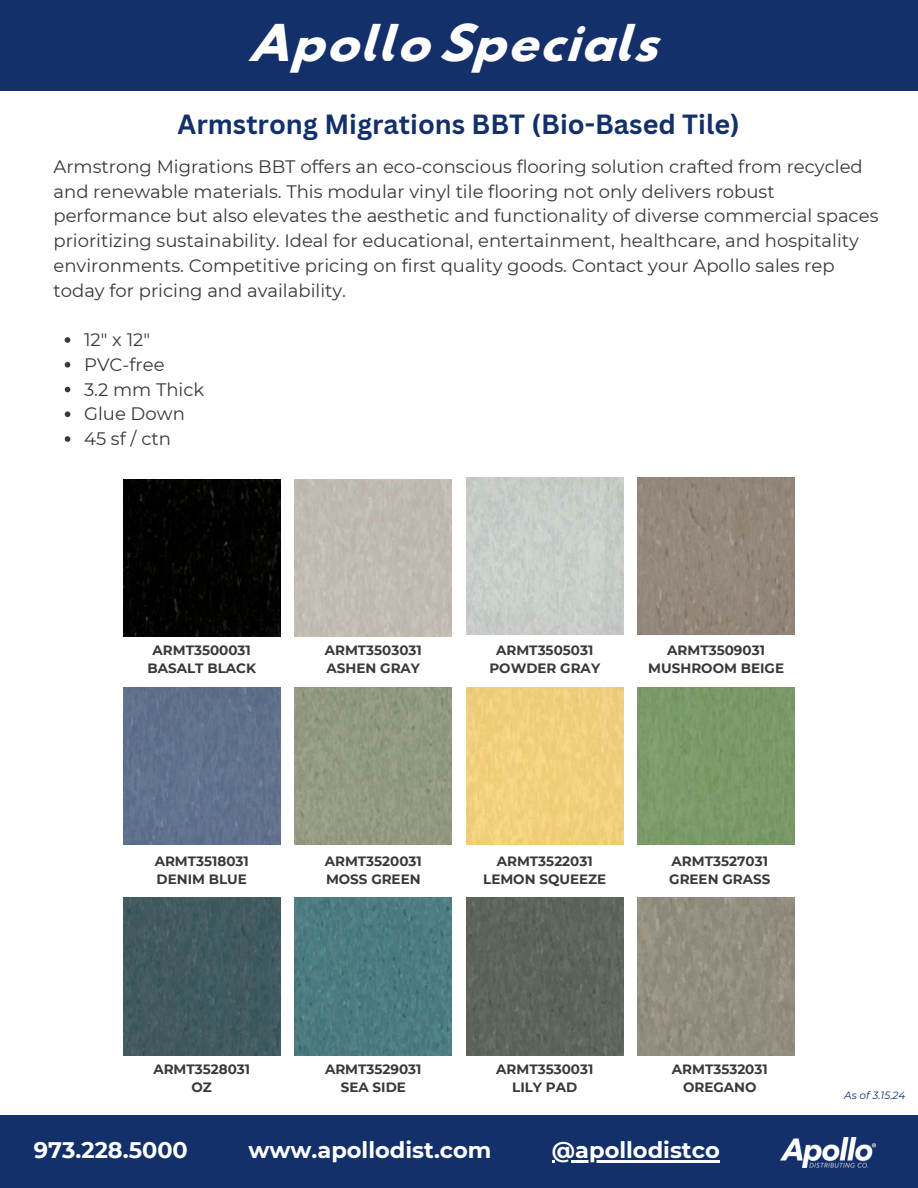
<style>
.page{position:relative;width:918px;height:1188px;background:#fff}
.page>*{position:absolute;margin:0;border:0;box-sizing:border-box;transform-origin:0 0}
.t1{font:45px "Hussar Bd Ext Obl Three";color:#fff}
.t2{font:700 27px "Canva Sans";color:#13306a}
.t3{font:700 22.5px "Montserrat";color:#fff}
.t4{font:18px/24.8px "Montserrat";color:#393939}
.t5{font:700 13.5px/18px "Montserrat";color:#393939;text-align:center}
.t6{font:italic 10.5px "Montserrat";color:#13306a}
</style>
<div class="page">
<div style="left:0;top:1116px;width:918px;height:72px;background:#13306a"></div>
<img style="left:781px;top:1138px;width:94px;height:29px">
<img style="left:123px;top:479px;width:157px;height:158px">
<div style="left:466px;top:477px;width:157px;height:158px;background:#c8cdc9"></div>
<img style="left:638px;top:477px;width:157px;height:158px">
<div style="left:123px;top:688px;width:157px;height:157px;background:#61718d"></div>
<img style="left:295px;top:688px;width:157px;height:157px">
<div style="left:466px;top:688px;width:157px;height:157px;background:#f1d07d"></div>
<div style="left:638px;top:688px;width:157px;height:157px;background:#7a9a68"></div>
<div style="left:123px;top:898px;width:157px;height:157px;background:#415a60"></div>
<img style="left:295px;top:898px;width:157px;height:157px">
<div style="left:466px;top:898px;width:157px;height:157px;background:#5e645c"></div>
<img style="left:638px;top:898px;width:157px;height:157px">
<div style="left:0;top:0;width:918px;height:91px;background:#13306a"></div>
<div style="left:295px;top:479px;width:157px;height:158px;background:#c1bab1"></div>
<hr style="left:552px;top:1160px;width:168px;height:3px;background:#fff">
<svg style="left:65px;top:337px;width:5px;height:6px"></svg>
<svg style="left:65px;top:362px;width:5px;height:6px"></svg>
<svg style="left:65px;top:387px;width:5px;height:5px"></svg>
<svg style="left:65px;top:411px;width:5px;height:6px"></svg>
<svg style="left:65px;top:436px;width:5px;height:6px"></svg>
<p class="t1" style="left:247px;top:21px;width:412px">Apollo Specials</p>
<p class="t2" style="left:178px;top:105px;width:564px">Armstrong Migrations BBT (Bio-Based Tile)</p>
<p class="t4" style="left:54px;top:154px;width:826px">Armstrong Migrations BBT offers an eco-conscious flooring solution crafted from recycled and renewable materials. This modular vinyl tile flooring not only delivers robust performance but also elevates the aesthetic and functionality of diverse commercial spaces prioritizing sustainability. Ideal for educational, entertainment, healthcare, and hospitality environments. Competitive pricing on first quality goods. Contact your Apollo sales rep today for pricing and availability.</p>
<p class="t4" style="left:84px;top:327px;width:67px">12" x 12"</p>
<h5 class="t4" style="left:84px;top:352px;width:82px">PVC-free</h5>
<h5 class="t4" style="left:84px;top:377px;width:122px">3.2 mm Thick</h5>
<h5 class="t4" style="left:84px;top:402px;width:102px">Glue Down</h5>
<h5 class="t4" style="left:84px;top:426px;width:88px">45 sf / ctn</h5>
<p class="t5" style="left:147px;top:642px;width:110px">ARMT3500031<br>BASALT BLACK</p>
<p class="t5" style="left:325px;top:642px;width:99px;text-align:left">ARMT3503031<br>ASHEN GRAY</p>
<p class="t5" style="left:489px;top:642px;width:112px">ARMT3505031<br>POWDER GRAY</p>
<p class="t5" style="left:648px;top:642px;width:137px">ARMT3509031<br>MUSHROOM BEIGE</p>
<h5 class="t5" style="left:155px;top:852px;width:96px;text-align:left">ARMT3518031<br>DENIM BLUE</h5>
<h5 class="t5" style="left:325px;top:852px;width:99px;text-align:left">ARMT3520031<br>MOSS GREEN</h5>
<h5 class="t5" style="left:483px;top:852px;width:125px">ARMT3522031<br>LEMON SQUEEZE</h5>
<h5 class="t5" style="left:669px;top:852px;width:103px;text-align:left">ARMT3527031<br>GREEN GRASS</h5>
<p class="t5" style="left:153px;top:1060px;width:98px">ARMT3528031<br>OZ</p>
<h3 class="t5" style="left:325px;top:1060px;width:98px">ARMT3529031<br>SEA SIDE</h3>
<h3 class="t5" style="left:496px;top:1060px;width:99px">ARMT3530031<br>LILY PAD</h3>
<h3 class="t5" style="left:672px;top:1060px;width:97px">ARMT3532031<br>OREGANO</h3>
<h5 class="t3" style="left:34px;top:1136px;width:156px">973.228.5000</h5>
<h5 class="t3" style="left:248px;top:1136px;width:245px">www.apollodist.com</h5>
<h5 class="t3" style="left:552px;top:1136px;width:169px">@apollodistco</h5>
<p class="t6" style="left:844px;top:1089px;width:63px">As of 3.15.24</p>
</div>
